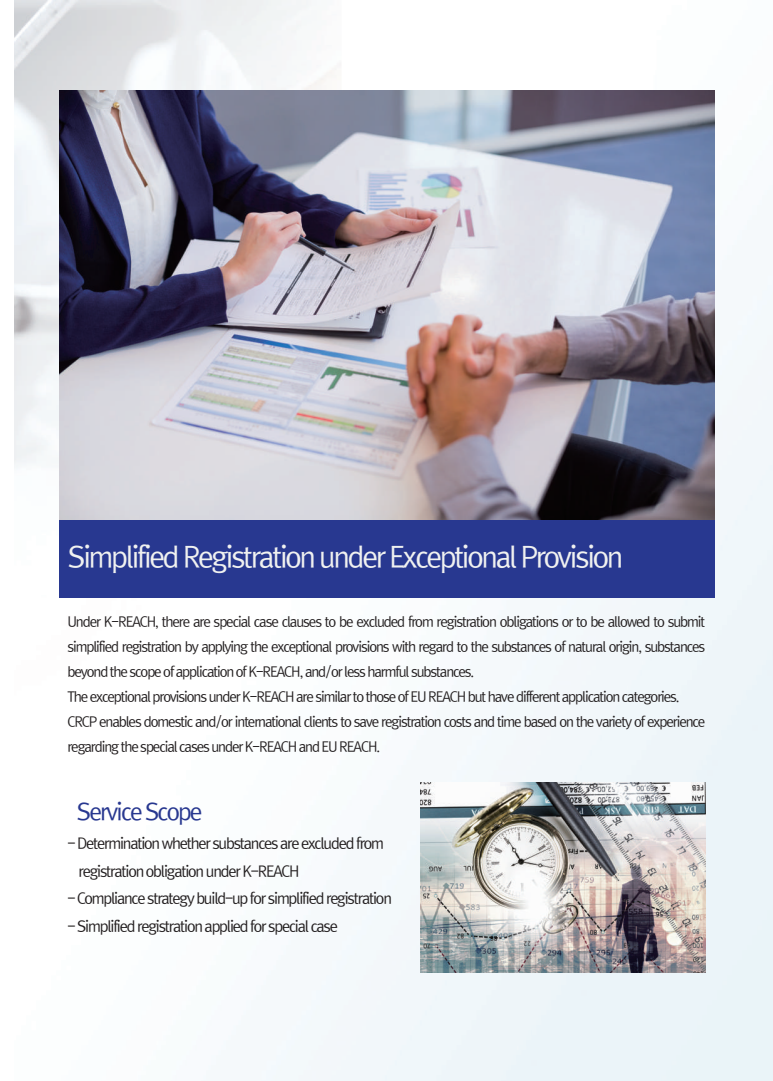
<style>
.page{position:relative;width:773px;height:1081px;background:#fff}
.page>*{position:absolute;margin:0;border:0;box-sizing:border-box;transform-origin:0 0}
.t1{font:28.75px "Rix Go M";letter-spacing:-.08em;color:#f0f1f0}
.t2{font:23.25px "Rix Go M";letter-spacing:-.08em;color:#283890}
.t3{font:15px/27.5px "Rix Go M";letter-spacing:-.08em;color:#231f20}
.t4{font:13.75px/25px "Rix Go M";letter-spacing:-.08em;color:#231f20}
</style>
<div class="page">
<img style="left:14px;top:0;width:758px;height:1080px">
<img style="left:59px;top:90px;width:655px;height:430px">
<div style="left:59px;top:520px;width:655px;height:77px;background:#283890"></div>
<img style="left:420px;top:782px;width:285px;height:191px">
<h1 class="t1" style="left:68px;top:540px;width:557px">Simplified Registration under Exceptional Provision</h1>
<p class="t4" style="left:67px;top:609px;width:639px">Under K-REACH, there are special case clauses to be excluded from registration obligations or to be allowed to submit simplified registration by applying the exceptional provisions with regard to the substances of natural origin, substances beyond the scope of application of K-REACH, and/or less harmful substances.<br>The exceptional provisions under K-REACH are similar to those of EU REACH but have different application categories.<br>CRCP enables domestic and/or international clients to save registration costs and time based on the variety of experience regarding the special cases under K-REACH and EU REACH.</p>
<h2 class="t2" style="left:77px;top:798px;width:127px">Service Scope</h2>
<p class="t3" style="left:78px;top:830px;width:307px;text-indent:-11px">- Determination whether substances are excluded from registration obligation under K-REACH</p>
<p class="t3" style="left:67px;top:885px;width:326px">- Compliance strategy build-up for simplified registration</p>
<p class="t3" style="left:67px;top:912px;width:272px">- Simplified registration applied for special case</p>
</div>
